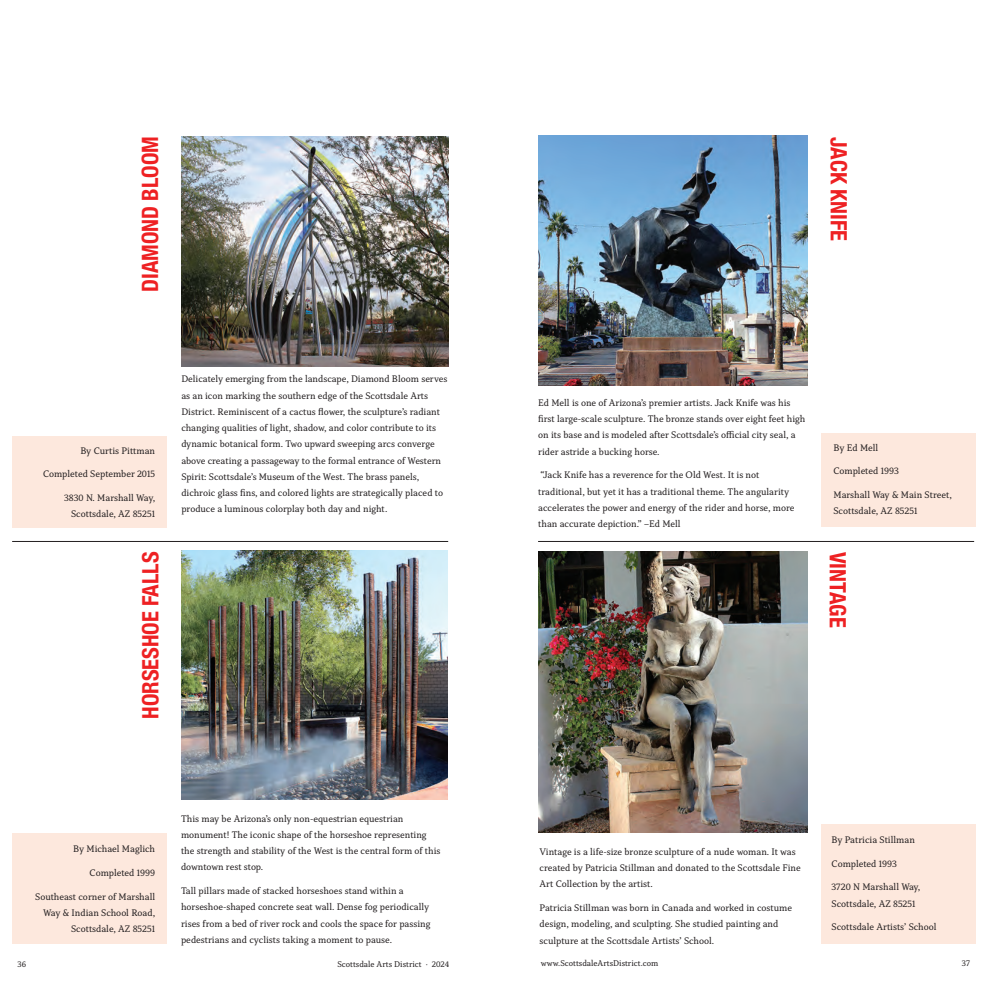
<style>
.page{position:relative;width:990px;height:990px;background:#fff}
.page>*{position:absolute;margin:0;border:0;box-sizing:border-box;transform-origin:0 0}
.Restaurant_Name_L{font:700 condensed 22.5px "Helvetica Neue";color:#ee2123}
.Restuarant_Bio{font:10px/16.2px "Capitolina";color:#231f20}
.SAD-Cultural_Venues__Project_Info{font:10px/16.2px "Capitolina";color:#231f20;text-align:right}
.t1{font:8.75px "Capitolina";color:#231f20}
</style>
<div class="page">
<div style="left:12px;top:436px;width:154px;height:92px;background:#fde8dd"></div>
<div style="left:12px;top:833px;width:154px;height:111px;background:#fde8dd"></div>
<img style="left:182px;top:137px;width:267px;height:230px">
<img style="left:181px;top:551px;width:266px;height:248px">
<hr style="left:12px;top:541px;width:436px;height:1px;background:#231f20">
<div style="left:821px;top:824px;width:155px;height:120px;background:#fde8dd"></div>
<div style="left:821px;top:433px;width:155px;height:94px;background:#fde8dd"></div>
<img style="left:539px;top:552px;width:269px;height:281px">
<img style="left:539px;top:136px;width:269px;height:249px">
<hr style="left:538px;top:541px;width:436px;height:1px;background:#231f20">
<p class="Restaurant_Name_L" style="left:132px;top:292px;width:158px;rotate:-90deg">DIAMOND BLOOM</p>
<p class="SAD-Cultural_Venues__Project_Info" style="left:80px;top:442px;width:76px">By Curtis Pittman</p>
<p class="SAD-Cultural_Venues__Project_Info" style="left:43px;top:466px;width:114px">Completed September 2015</p>
<p class="SAD-Cultural_Venues__Project_Info" style="left:64px;top:490px;width:93px">3830 N. Marshall Way,<br>Scottsdale, AZ 85251</p>
<p class="Restaurant_Name_L" style="left:132px;top:719px;width:169px;rotate:-90deg">HORSESHOE FALLS</p>
<p class="Restuarant_Bio" style="left:181px;top:371px;width:268px">Delicately emerging from the landscape, Diamond Bloom serves as an icon marking the southern edge of the Scottsdale Arts District. Reminiscent of a cactus flower, the sculpture’s radiant changing qualities of light, shadow, and color contribute to its dynamic botanical form. Two upward sweeping arcs converge above creating a passageway to the formal entrance of Western Spirit: Scottsdale’s Museum of the West. The brass panels, dichroic glass fins, and colored lights are strategically placed to produce a luminous colorplay both day and night.</p>
<p class="SAD-Cultural_Venues__Project_Info" style="left:73px;top:841px;width:84px">By Michael Maglich</p>
<p class="SAD-Cultural_Venues__Project_Info" style="left:90px;top:865px;width:67px">Completed 1999</p>
<p class="SAD-Cultural_Venues__Project_Info" style="left:35px;top:888px;width:121px">Southeast corner of Marshall<br>Way &amp; Indian School Road,<br>Scottsdale, AZ 85251</p>
<p class="Restuarant_Bio" style="left:181px;top:810px;width:261px">This may be Arizona’s only non-equestrian equestrian monument! The iconic shape of the horseshoe representing the strength and stability of the West is the central form of this downtown rest stop.</p>
<p class="Restuarant_Bio" style="left:181px;top:883px;width:251px">Tall pillars made of stacked horseshoes stand within a horseshoe-shaped concrete seat wall. Dense fog periodically rises from a bed of river rock and cools the space for passing pedestrians and cyclists taking a moment to pause.</p>
<p class="Restaurant_Name_L" style="left:858px;top:137px;width:106px;rotate:90deg">JACK KNIFE</p>
<p class="Restuarant_Bio" style="left:538px;top:395px;width:269px">Ed Mell is one of Arizona’s premier artists. Jack Knife was his first large-scale sculpture. The bronze stands over eight feet high on its base and is modeled after Scottsdale’s official city seal, a rider astride a bucking horse.</p>
<p class="Restuarant_Bio" style="left:538px;top:467px;width:258px">“Jack Knife has a reverence for the Old West. It is not traditional, but yet it has a traditional theme. The angularity accelerates the power and energy of the rider and horse, more than accurate depiction.” –Ed Mell</p>
<p class="SAD-Cultural_Venues__Project_Info" style="left:833px;top:439px;width:46px">By Ed Mell</p>
<p class="SAD-Cultural_Venues__Project_Info" style="left:833px;top:463px;width:67px">Completed 1993</p>
<p class="SAD-Cultural_Venues__Project_Info" style="left:833px;top:487px;width:120px;text-align:left">Marshall Way &amp; Main Street,<br>Scottsdale, AZ 85251</p>
<p class="Restaurant_Name_L" style="left:856px;top:552px;width:77px;rotate:90deg">VINTAGE</p>
<p class="Restuarant_Bio" style="left:540px;top:844px;width:263px">Vintage is a life-size bronze sculpture of a nude woman. It was created by Patricia Stillman and donated to the Scottsdale Fine<br>Art Collection by the artist.</p>
<p class="Restuarant_Bio" style="left:540px;top:900px;width:254px">Patricia Stillman was born in Canada and worked in costume design, modeling, and sculpting. She studied painting and sculpture at the Scottsdale Artists’ School.</p>
<p class="SAD-Cultural_Venues__Project_Info" style="left:832px;top:832px;width:85px">By Patricia Stillman</p>
<p class="SAD-Cultural_Venues__Project_Info" style="left:832px;top:855px;width:67px">Completed 1993</p>
<p class="SAD-Cultural_Venues__Project_Info" style="left:832px;top:879px;width:90px;text-align:left">3720 N Marshall Way,<br>Scottsdale, AZ 85251</p>
<p class="SAD-Cultural_Venues__Project_Info" style="left:832px;top:919px;width:107px">Scottsdale Artists’ School</p>
<p class="t1" style="left:18px;top:959px;width:10px">36</p>
<p class="t1" style="left:337px;top:959px;width:113px">Scottsdale Arts District · 2024</p>
<p class="t1" style="left:541px;top:958px;width:119px">www.ScottsdaleArtsDistrict.com</p>
<p class="t1" style="left:962px;top:958px;width:10px">37</p>
</div>
